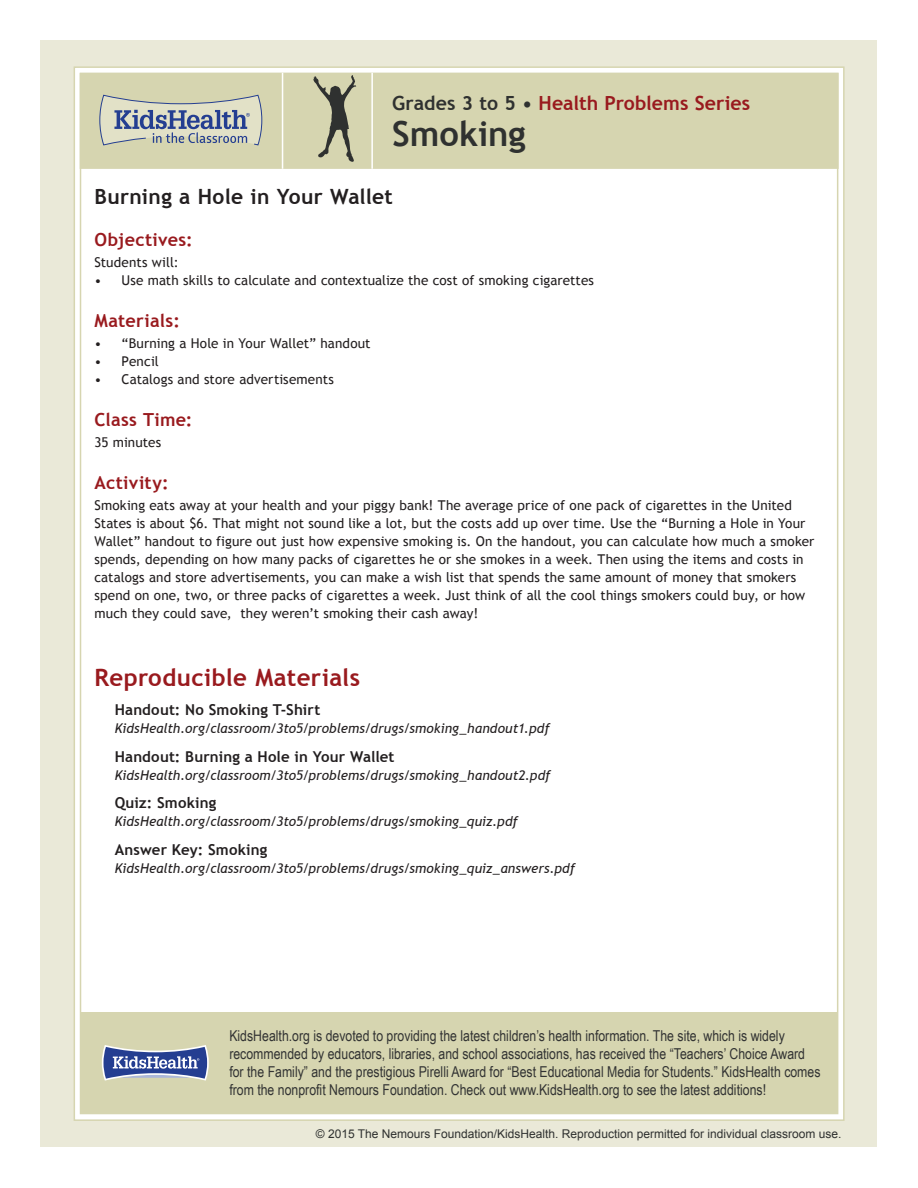
<style>
.page{position:relative;width:918px;height:1188px;background:#fff}
.page>*{position:absolute;margin:0;border:0;box-sizing:border-box;transform-origin:0 0}
.Lesson_Header{font:700 34.5px "Trebuchet MS";color:#2f3130}
.t1{font:700 24px "Trebuchet MS";letter-spacing:.015em;color:#991a1e}
.t2{font:700 21px "Trebuchet MS";letter-spacing:.01em;color:#231f20}
.Lesson_Header-2{font:700 19.5px "Trebuchet MS";color:#991a1e}
.t3{font:700 18px "Trebuchet MS";letter-spacing:.02em;color:#991a1e}
.t4{font:15px/18px "Arial Narrow";color:#323333}
.Article_List{font:700 15px "Trebuchet MS";letter-spacing:.01em;color:#231f20}
.t5{font:13.5px/18px "Trebuchet MS";letter-spacing:.01em;color:#231f20}
.Article_List-2{font:italic 13.5px "Trebuchet MS";letter-spacing:.005em;color:#231f20}
.t6{font:12px "Arial";color:#2f3130}
.s1{color:#2f3130}
</style>
<div class="page">
<div style="left:40px;top:40px;width:838px;height:1108px;background:#eae9d8"></div>
<div style="left:74px;top:67px;width:770px;height:1053px;background:#fff"></div>
<div style="left:81px;top:1013px;width:757px;height:100px;background:#d6d5b0"></div>
<svg style="left:102px;top:1045px;width:107px;height:36px"></svg>
<div style="left:81px;top:74px;width:757px;height:94px;background:#d6d5b0"></div>
<div style="left:80px;top:73px;width:759px;height:96px;border:2px solid #d6d5b0"></div>
<svg style="left:99px;top:94px;width:164px;height:52px"></svg>
<hr style="left:371px;top:73px;width:2px;height:96px;background:#fff">
<hr style="left:282px;top:73px;width:1px;height:96px;background:#fff">
<svg style="left:313px;top:75px;width:44px;height:87px"></svg>
<p class="Lesson_Header-2" style="left:392px;top:91px;width:360px"><span class="s1">Grades 3 to 5 •</span> Health Problems Series</p>
<p class="Lesson_Header" style="left:392px;top:112px;width:135px">Smoking</p>
<p class="t2" style="left:94px;top:184px;width:300px">Burning a Hole in Your Wallet</p>
<p class="t3" style="left:94px;top:229px;width:100px">Objectives:</p>
<p class="t5" style="left:94px;top:254px;width:86px">Students will:</p>
<p class="t5" style="left:94px;top:272px;width:501px">• Use math skills to calculate and contextualize the cost of smoking cigarettes</p>
<p class="t3" style="left:94px;top:310px;width:87px">Materials:</p>
<p class="t5" style="left:94px;top:335px;width:278px">• “Burning a Hole in Your Wallet” handout</p>
<p class="t5" style="left:94px;top:353px;width:66px">• Pencil</p>
<p class="t5" style="left:94px;top:371px;width:241px">• Catalogs and store advertisements</p>
<p class="t3" style="left:94px;top:409px;width:100px">Class Time:</p>
<p class="t5" style="left:94px;top:434px;width:68px">35 minutes</p>
<p class="t3" style="left:94px;top:472px;width:76px">Activity:</p>
<p class="t5" style="left:94px;top:497px;width:722px">Smoking eats away at your health and your piggy bank! The average price of one pack of cigarettes in the United States is about $6. That might not sound like a lot, but the costs add up over time. Use the “Burning a Hole in Your Wallet” handout to figure out just how expensive smoking is. On the handout, you can calculate how much a smoker spends, depending on how many packs of cigarettes he or she smokes in a week. Then using the items and costs in catalogs and store advertisements, you can make a wish list that spends the same amount of money that smokers spend on one, two, or three packs of cigarettes a week. Just think of all the cool things smokers could buy, or how much they could save, they weren’t smoking their cash away!</p>
<p class="t1" style="left:94px;top:662px;width:267px">Reproducible Materials</p>
<p class="Article_List" style="left:115px;top:700px;width:207px">Handout: No Smoking T-Shirt</p>
<p class="Article_List-2" style="left:115px;top:720px;width:437px">KidsHealth.org/classroom/3to5/problems/drugs/smoking_handout1.pdf</p>
<p class="Article_List" style="left:115px;top:747px;width:281px">Handout: Burning a Hole in Your Wallet</p>
<p class="Article_List-2" style="left:115px;top:767px;width:437px">KidsHealth.org/classroom/3to5/problems/drugs/smoking_handout2.pdf</p>
<p class="Article_List" style="left:115px;top:794px;width:103px">Quiz: Smoking</p>
<p class="Article_List-2" style="left:115px;top:814px;width:405px">KidsHealth.org/classroom/3to5/problems/drugs/smoking_quiz.pdf</p>
<p class="Article_List" style="left:115px;top:840px;width:154px">Answer Key: Smoking</p>
<p class="Article_List-2" style="left:115px;top:860px;width:462px">KidsHealth.org/classroom/3to5/problems/drugs/smoking_quiz_answers.pdf</p>
<p class="t4" style="left:229px;top:1026px;width:593px">KidsHealth.org is devoted to providing the latest children’s health information. The site, which is widely recommended by educators, libraries, and school associations, has received the “Teachers’ Choice Award for the Family” and the prestigious Pirelli Award for “Best Educational Media for Students.” KidsHealth comes from the nonprofit Nemours Foundation. Check out www.KidsHealth.org to see the latest additions!</p>
<p class="t6" style="left:316px;top:1126px;width:527px">© 2015 The Nemours Foundation/KidsHealth. Reproduction permitted for individual classroom use.</p>
</div>
